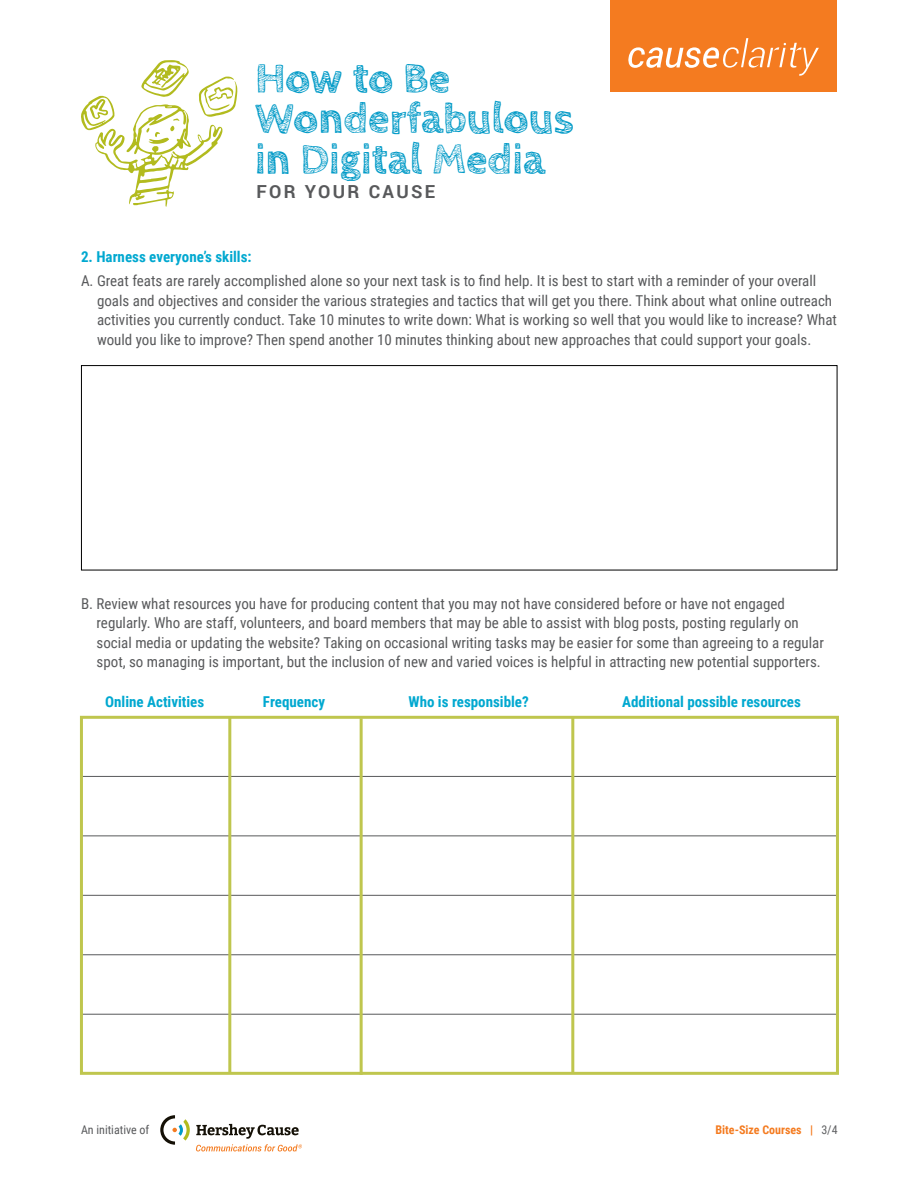
<style>
.page{position:relative;width:918px;height:1188px;background:#fff}
.page>*{position:absolute;margin:0;border:0;box-sizing:border-box;transform-origin:0 0}
.t1{font:700 43.5px/40.5px "Cabin Sketch";color:#009ac7}
.t2{font:700 18px "Roboto";letter-spacing:.13em;color:#58595b}
.t3{font:15px/19.5px "Roboto Condensed";color:#58595b}
.t4{font:700 15px "Roboto Condensed";color:#00a8d0}
.t5{font:700 12px "Roboto Condensed";color:#f47b20}
.t6{font:12px "Roboto Condensed";color:#58595b}
.s1{font-weight:400;color:#5f6062}
</style>
<div class="page">
<div style="left:610px;top:0;width:227px;height:91px;background:#f47b20"></div>
<svg style="left:628px;top:38px;width:191px;height:38px"></svg>
<hr style="left:81px;top:776px;width:756px;height:1px;background:#58595b">
<hr style="left:81px;top:836px;width:756px;height:1px;background:#58595b">
<hr style="left:81px;top:895px;width:756px;height:1px;background:#58595b">
<hr style="left:81px;top:955px;width:756px;height:1px;background:#58595b">
<hr style="left:81px;top:1014px;width:756px;height:1px;background:#58595b">
<svg style="left:81px;top:60px;width:156px;height:147px"></svg>
<svg style="left:160px;top:1115px;width:30px;height:30px"></svg>
<svg style="left:196px;top:1124px;width:106px;height:27px"></svg>
<div style="left:81px;top:365px;width:756px;height:205px;border:1px solid #000"></div>
<div style="left:80px;top:716px;width:759px;height:359px;border:3px solid #bfc64e"></div>
<hr style="left:228px;top:717px;width:3px;height:357px;background:#bfc64e">
<hr style="left:360px;top:718px;width:3px;height:357px;background:#bfc64e">
<hr style="left:571px;top:717px;width:3px;height:357px;background:#bfc64e">
<h1 class="t1" style="left:255px;top:59px;width:320px">How to Be<br>Wonderfabulous in Digital Media</h1>
<p class="t2" style="left:256px;top:179px;width:180px">FOR YOUR CAUSE</p>
<p class="t4" style="left:81px;top:247px;width:172px">2. Harness everyone’s skills:</p>
<p class="t3" style="left:97px;top:271px;width:741px;text-indent:-16px">A. Great feats are rarely accomplished alone so your next task is to find help. It is best to start with a reminder of your overall goals and objectives and consider the various strategies and tactics that will get you there. Think about what online outreach activities you currently conduct. Take 10 minutes to write down: What is working so well that you would like to increase? What would you like to improve? Then spend another 10 minutes thinking about new approaches that could support your goals.</p>
<p class="t3" style="left:97px;top:593px;width:729px;text-indent:-16px">B. Review what resources you have for producing content that you may not have considered before or have not engaged regularly. Who are staff, volunteers, and board members that may be able to assist with blog posts, posting regularly on social media or updating the website? Taking on occasional writing tasks may be easier for some than agreeing to a regular spot, so managing is important, but the inclusion of new and varied voices is helpful in attracting new potential supporters.</p>
<p class="t4" style="left:105px;top:691px;width:101px">Online Activities</p>
<p class="t4" style="left:263px;top:691px;width:64px">Frequency</p>
<p class="t4" style="left:408px;top:691px;width:122px">Who is responsible?</p>
<p class="t4" style="left:622px;top:691px;width:180px">Additional possible resources</p>
<p class="t6" style="left:81px;top:1121px;width:70px">An initiative of</p>
<p class="t5" style="left:716px;top:1121px;width:124px">Bite-Size Courses | <span class="s1">3/4</span></p>
</div>
